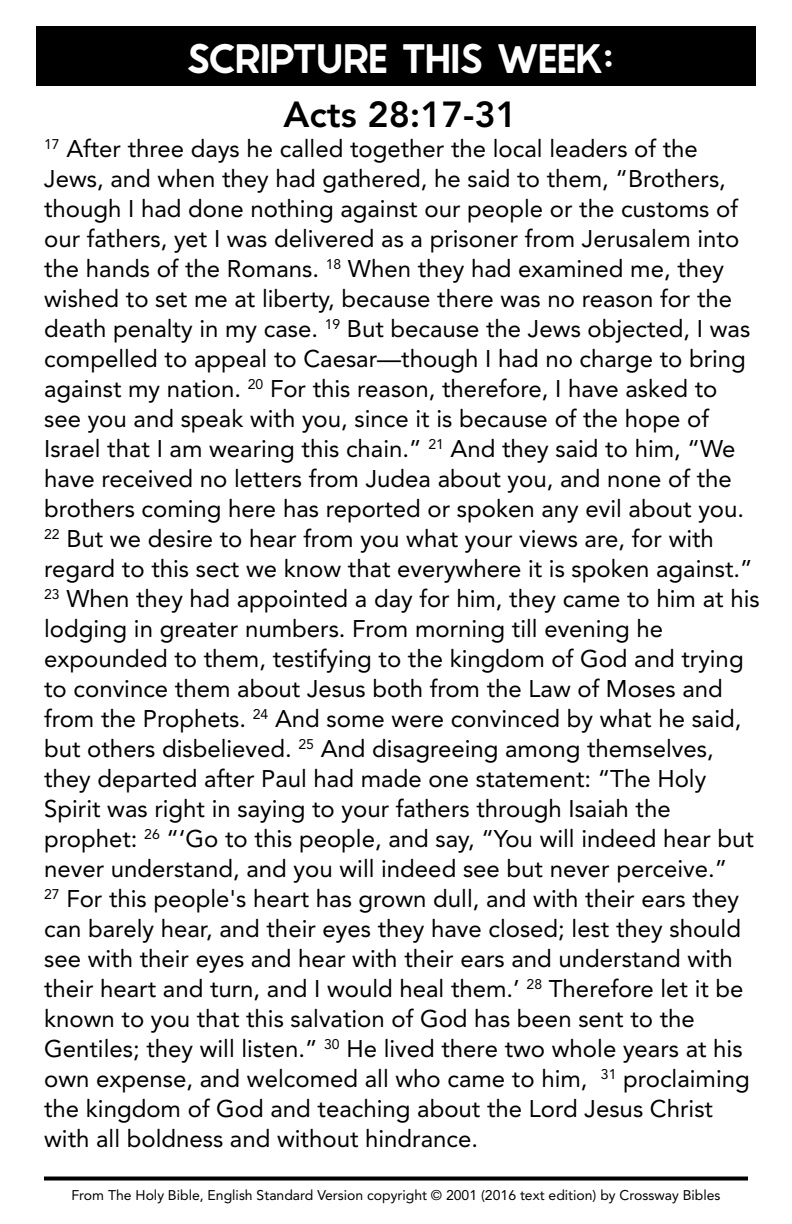
<style>
.page{position:relative;width:792px;height:1224px;background:#fff}
.page>*{position:absolute;margin:0;border:0;box-sizing:border-box;transform-origin:0 0}
.t1{font:44px "Crafty Font";letter-spacing:.025em;color:#fff}
.t2{font:800 36px "Avenir LT Std";color:#000}
.t3{font:24px/30px "Avenir LT Std";color:#000}
.t4{font:14px "Avenir LT Std";color:#000}
</style>
<div class="page">
<svg style="left:44px;top:1177px;width:704px;height:4px;background:#1e1e1e"></svg>
<div style="left:36px;top:26px;width:720px;height:60px;background:#000"></div>
<h1 class="t1" style="left:187px;top:38px;width:428px">SCRIPTURE THIS WEEK:</h1>
<h2 class="t2" style="left:283px;top:93px;width:235px">Acts 28:17-31</h2>
<p class="t3" style="left:44px;top:134px;width:717px"><sup>17</sup> After three days he called together the local leaders of the Jews, and when they had gathered, he said to them, “Brothers, though I had done nothing against our people or the customs of our fathers, yet I was delivered as a prisoner from Jerusalem into the hands of the Romans. <sup>18</sup> When they had examined me, they wished to set me at liberty, because there was no reason for the death penalty in my case. <sup>19</sup> But because the Jews objected, I was compelled to appeal to Caesar—though I had no charge to bring against my nation. <sup>20</sup> For this reason, therefore, I have asked to see you and speak with you, since it is because of the hope of Israel that I am wearing this chain.” <sup>21</sup> And they said to him, “We have received no letters from Judea about you, and none of the brothers coming here has reported or spoken any evil about you.<br><sup>22</sup> But we desire to hear from you what your views are, for with regard to this sect we know that everywhere it is spoken against.” <sup>23</sup> When they had appointed a day for him, they came to him at his lodging in greater numbers. From morning till evening he expounded to them, testifying to the kingdom of God and trying to convince them about Jesus both from the Law of Moses and from the Prophets. <sup>24</sup> And some were convinced by what he said, but others disbelieved. <sup>25</sup> And disagreeing among themselves, they departed after Paul had made one statement: “The Holy Spirit was right in saying to your fathers through Isaiah the prophet: <sup>26</sup> “‘Go to this people, and say, “You will indeed hear but never understand, and you will indeed see but never perceive.”<br><sup>27</sup> For this people's heart has grown dull, and with their ears they can barely hear, and their eyes they have closed; lest they should see with their eyes and hear with their ears and understand with their heart and turn, and I would heal them.’ <sup>28</sup> Therefore let it be known to you that this salvation of God has been sent to the Gentiles; they will listen.” <sup>30</sup> He lived there two whole years at his own expense, and welcomed all who came to him, <sup>31</sup> proclaiming the kingdom of God and teaching about the Lord Jesus Christ with all boldness and without hindrance.</p>
<p class="t4" style="left:71px;top:1187px;width:651px">From The Holy Bible, English Standard Version copyright © 2001 (2016 text edition) by Crossway Bibles</p>
</div>
